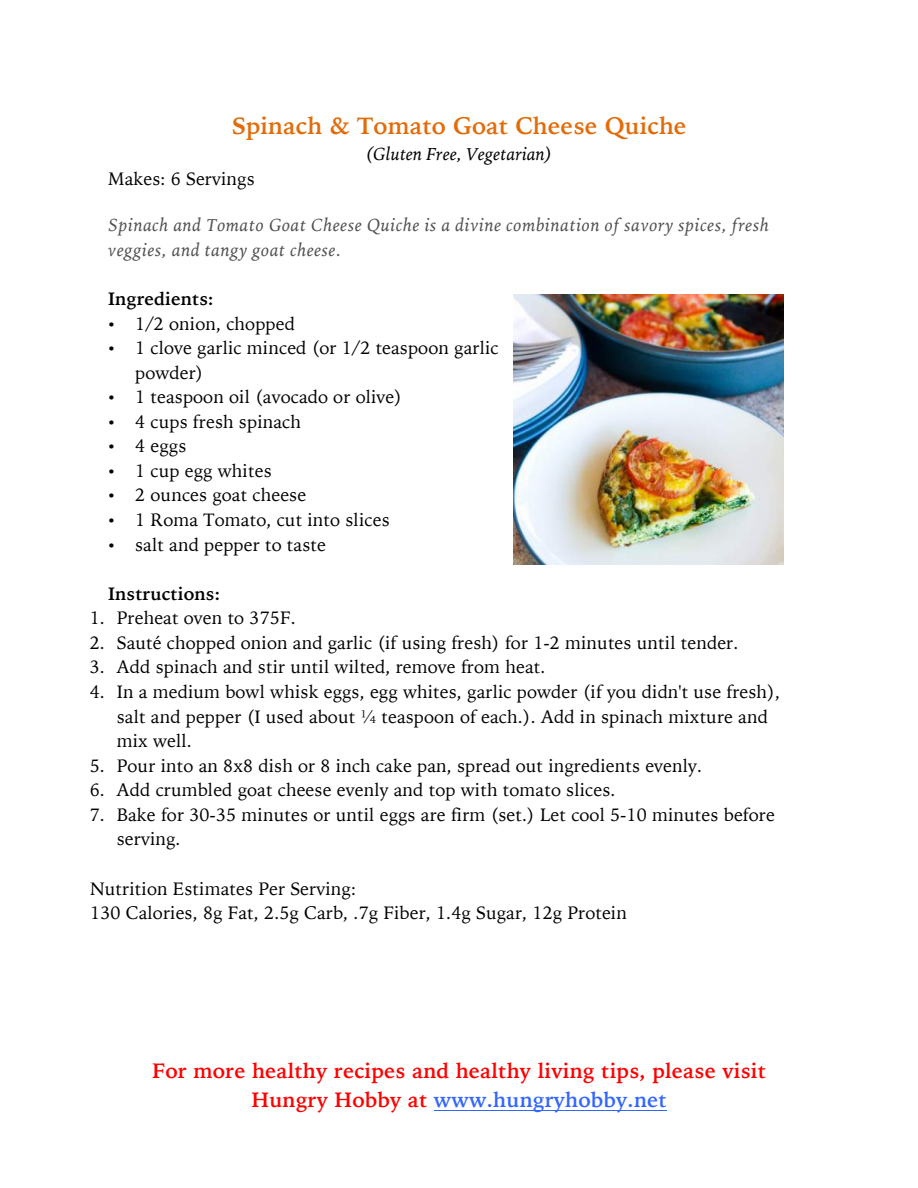
<style>
.page{position:relative;width:918px;height:1188px;background:#fff}
.page>*{position:absolute;margin:0;border:0;box-sizing:border-box;transform-origin:0 0}
.t1{font:700 23.7px "Iowan Old Style";letter-spacing:.005em;color:#e36c0a}
.t2{font:700 20.85px/28.8px "Iowan Old Style";letter-spacing:.01em;color:#f00;text-align:center}
.t3{font:18px/24.5px "Iowan Old Style";letter-spacing:.01em;color:#000}
.t4{font:italic 18px/24.5px "Iowan Old Style";letter-spacing:.035em;color:#505050}
.t5{font:700 18px "Iowan Old Style";letter-spacing:.01em;color:#000}
.t6{font:italic 18px "Iowan Old Style";letter-spacing:.01em;color:#000}
.s1{color:#36f}
</style>
<div class="page">
<hr style="left:434px;top:1110px;width:233px;height:1px;background:#36f">
<img style="left:513px;top:295px;width:270px;height:270px">
<h1 class="t1" style="left:232px;top:109px;width:456px">Spinach &amp; Tomato Goat Cheese Quiche</h1>
<p class="t6" style="left:366px;top:142px;width:188px">(Gluten Free, Vegetarian)</p>
<p class="t3" style="left:108px;top:166px;width:148px">Makes: 6 Servings</p>
<p class="t4" style="left:108px;top:213px;width:662px">Spinach and Tomato Goat Cheese Quiche is a divine combination of savory spices, fresh veggies, and tangy goat cheese.</p>
<p class="t5" style="left:108px;top:286px;width:107px">Ingredients:</p>
<p class="t3" style="left:108px;top:311px;width:188px">• 1/2 onion, chopped</p>
<p class="t3" style="left:135px;top:335px;width:365px;text-indent:-27px">• 1 clove garlic minced (or 1/2 teaspoon garlic powder)</p>
<p class="t3" style="left:108px;top:384px;width:295px">• 1 teaspoon oil (avocado or olive)</p>
<p class="t3" style="left:108px;top:409px;width:194px">• 4 cups fresh spinach</p>
<p class="t3" style="left:108px;top:434px;width:80px">• 4 eggs</p>
<p class="t3" style="left:108px;top:458px;width:165px">• 1 cup egg whites</p>
<p class="t3" style="left:108px;top:483px;width:200px">• 2 ounces goat cheese</p>
<p class="t3" style="left:108px;top:508px;width:283px">• 1 Roma Tomato, cut into slices</p>
<p class="t3" style="left:108px;top:532px;width:219px">• salt and pepper to taste</p>
<p class="t5" style="left:108px;top:581px;width:113px">Instructions:</p>
<p class="t3" style="left:90px;top:606px;width:207px">1. Preheat oven to 375F.</p>
<p class="t3" style="left:90px;top:630px;width:650px">2. Sauté chopped onion and garlic (if using fresh) for 1-2 minutes until tender.</p>
<p class="t3" style="left:90px;top:655px;width:457px">3. Add spinach and stir until wilted, remove from heat.</p>
<p class="t3" style="left:117px;top:680px;width:665px;text-indent:-27px">4. In a medium bowl whisk eggs, egg whites, garlic powder (if you didn't use fresh), salt and pepper (I used about ¼ teaspoon of each.). Add in spinach mixture and mix well.</p>
<p class="t3" style="left:90px;top:753px;width:614px">5. Pour into an 8x8 dish or 8 inch cake pan, spread out ingredients evenly.</p>
<p class="t3" style="left:90px;top:778px;width:527px">6. Add crumbled goat cheese evenly and top with tomato slices.</p>
<p class="t3" style="left:117px;top:802px;width:660px;text-indent:-27px">7. Bake for 30-35 minutes or until eggs are firm (set.) Let cool 5-10 minutes before serving.</p>
<p class="t3" style="left:90px;top:876px;width:538px">Nutrition Estimates Per Serving:<br>130 Calories, 8g Fat, 2.5g Carb, .7g Fiber, 1.4g Sugar, 12g Protein</p>
<p class="t2" style="left:152px;top:1056px;width:615px">For more healthy recipes and healthy living tips, please visit<br>Hungry Hobby at <span class="s1">www.hungryhobby.net</span></p>
</div>
